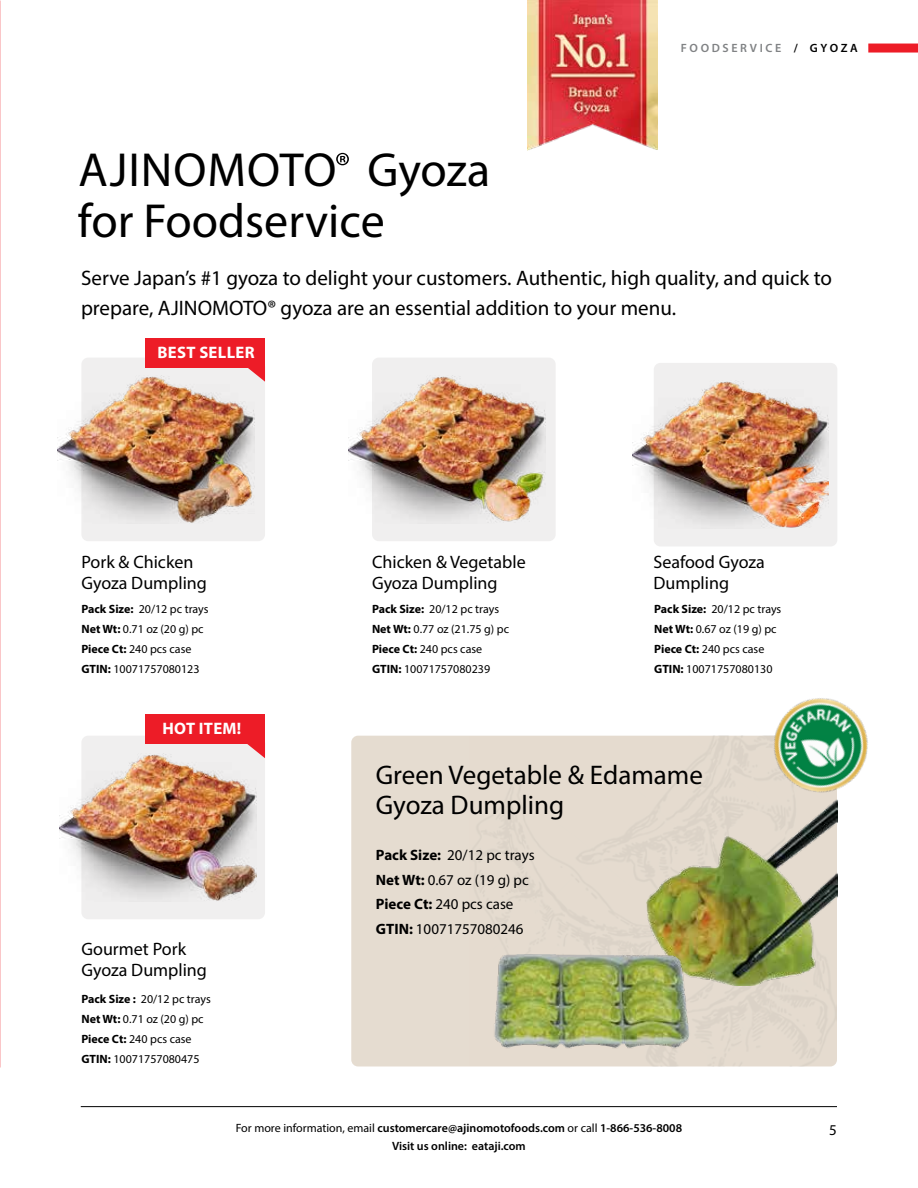
<style>
.page{position:relative;width:918px;height:1188px;background:#fff}
.page>*{position:absolute;margin:0;border:0;box-sizing:border-box;transform-origin:0 0}
.t1{font:48px/51px "Myriad Pro";color:#000}
.t2{font:27px/30px "Myriad Pro";color:#000}
.t3{font:21px/30px "Myriad Pro";color:#000}
.t4{font:18px/21px "Myriad Pro";color:#000}
.t5{font:700 16.65px "Myriad Pro";letter-spacing:.02em;color:#fff}
.t6{font:15px/24.8px "Myriad Pro";color:#000}
.t7{font:12px/20.2px "Myriad Pro";color:#000}
.t8{font:600 12px/18px "Myriad Pro";color:#000;text-align:center}
.t9{font:600 12px "Myriad Pro";letter-spacing:.22em;color:#808284}
.s1{color:#000}
.s2{font-weight:700}
.s3{font-weight:400}
</style>
<div class="page">
<hr style="left:81px;top:1106px;width:756px;height:1px;background:#000">
<img style="left:0;top:0;width:1px;height:1067px">
<div style="left:351px;top:736px;width:486px;height:330px;background:#e5dbcf;border-radius:7px"></div>
<div style="left:868px;top:44px;width:50px;height:9px;background:#ed1c27"></div>
<div style="left:81px;top:358px;width:184px;height:183px;background:#f0efef;border-radius:7px"></div>
<img style="left:58px;top:376px;width:197px;height:147px">
<div style="left:81px;top:736px;width:184px;height:183px;background:#f0efef;border-radius:7px"></div>
<img style="left:60px;top:754px;width:196px;height:147px">
<img style="left:527px;top:0;width:130px;height:151px">
<svg style="left:336px;top:153px;width:13px;height:12px"></svg>
<div style="left:372px;top:358px;width:184px;height:183px;background:#f0efef;border-radius:7px"></div>
<img style="left:349px;top:376px;width:197px;height:146px">
<div style="left:654px;top:363px;width:183px;height:183px;background:#f0efef;border-radius:7px"></div>
<img style="left:632px;top:381px;width:197px;height:147px">
<img style="left:647px;top:801px;width:190px;height:184px">
<img style="left:751px;top:698px;width:117px;height:115px">
<img style="left:494px;top:940px;width:209px;height:109px">
<div style="left:146px;top:338px;width:119px;height:29px;background:#ed1c27"></div>
<svg style="left:246px;top:367px;width:19px;height:15px"></svg>
<div style="left:146px;top:715px;width:119px;height:29px;background:#ed1c27"></div>
<svg style="left:246px;top:744px;width:19px;height:14px"></svg>
<h1 class="t1" style="left:78px;top:144px;width:414px">AJINOMOTO Gyoza for Foodservice</h1>
<p class="t9" style="left:681px;top:40px;width:178px">FOODSERVICE <span class="s1">/ GYOZA</span></p>
<h3 class="t3" style="left:81px;top:262px;width:753px">Serve Japan’s #1 gyoza to delight your customers. Authentic, high quality, and quick to prepare, AJINOMOTO® gyoza are an essential addition to your menu.</h3>
<h3 class="t5" style="left:158px;top:341px;width:99px">BEST SELLER</h3>
<h3 class="t4" style="left:81px;top:551px;width:127px">Pork &amp; Chicken<br>Gyoza Dumpling</h3>
<p class="t7" style="left:81px;top:598px;width:129px"><span class="s2">Pack Size:</span> 20/12 pc trays<br><span class="s2">Net Wt:</span> 0.71 oz (20 g) pc<br><span class="s2">Piece Ct:</span> 240 pcs case<br><span class="s2">GTIN:</span> 10071757080123</p>
<h3 class="t5" style="left:162px;top:718px;width:80px">HOT ITEM!</h3>
<h3 class="t4" style="left:81px;top:939px;width:127px">Gourmet Pork<br>Gyoza Dumpling</h3>
<p class="t7" style="left:81px;top:988px;width:131px"><span class="s2">Pack Size :</span> 20/12 pc trays<br><span class="s2">Net Wt:</span> 0.71 oz (20 g) pc<br><span class="s2">Piece Ct:</span> 240 pcs case<br><span class="s2">GTIN:</span> 10071757080475</p>
<h3 class="t4" style="left:372px;top:551px;width:155px">Chicken &amp; Vegetable<br>Gyoza Dumpling</h3>
<p class="t7" style="left:372px;top:598px;width:139px"><span class="s2">Pack Size:</span> 20/12 pc trays<br><span class="s2">Net Wt:</span> 0.77 oz (21.75 g) pc<br><span class="s2">Piece Ct:</span> 240 pcs case<br><span class="s2">GTIN:</span> 10071757080239</p>
<h3 class="t4" style="left:653px;top:551px;width:113px">Seafood Gyoza<br>Dumpling</h3>
<p class="t7" style="left:654px;top:598px;width:129px"><span class="s2">Pack Size:</span> 20/12 pc trays<br><span class="s2">Net Wt:</span> 0.67 oz (19 g) pc<br><span class="s2">Piece Ct:</span> 240 pcs case<br><span class="s2">GTIN:</span> 10071757080130</p>
<h2 class="t2" style="left:376px;top:760px;width:329px">Green Vegetable &amp; Edamame<br>Gyoza Dumpling</h2>
<p class="t6" style="left:376px;top:842px;width:160px"><span class="s2">Pack Size:</span> 20/12 pc trays<br><span class="s2">Net Wt:</span> 0.67 oz (19 g) pc<br><span class="s2">Piece Ct:</span> 240 pcs case<br><span class="s2">GTIN:</span> 10071757080246</p>
<p class="t8" style="left:236px;top:1119px;width:448px"><span class="s3">For more information, email</span> customercare@ajinomotofoods.com <span class="s3">or call</span> 1-866-536-8008<br>Visit us online: eataji.com</p>
<p class="t6" style="left:829px;top:1117px;width:9px">5</p>
</div>
